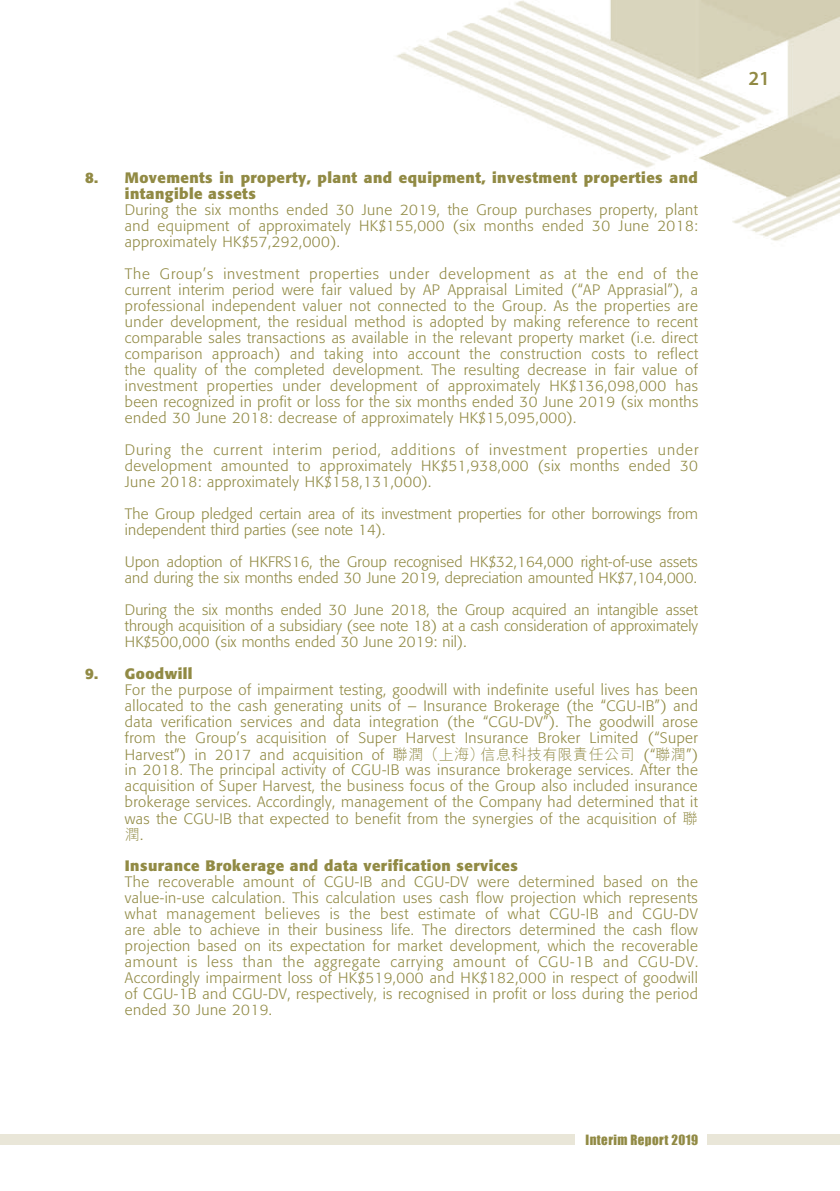
<style>
.page{position:relative;width:840px;height:1191px;background:#fff}
.page>*{position:absolute;margin:0;border:0;box-sizing:border-box;transform-origin:0 0}
.t1{font:600 20px "Myriad Pro";color:#918a44}
.t2{font:300 15px/16px "Formata";letter-spacing:.01em;color:#918a44;text-align:justify}
.t3{font:700 15px/16px "Formata";letter-spacing:.03em;color:#918a44}
.t4{font:300 15px "M Hei HK";color:#918a44}
.t5{font:13px "Impact";letter-spacing:.03em;color:#918a44}
.s1{font-family:"M Hei HK"}
.s2{font-family:"Formata"}
</style>
<div class="page">
<img style="left:396px;top:0;width:443px;height:241px">
<div style="left:706px;top:1134px;width:133px;height:10px;background:#e9e6d8"></div>
<div style="left:0;top:1134px;width:574px;height:10px;background:#e9e6d8"></div>
<p class="t3" style="left:125px;top:169px;width:574px;text-indent:-40px">8. Movements in property, plant and equipment, investment properties and intangible assets</p>
<p class="t2" style="left:125px;top:202px;width:574px">During the six months ended 30 June 2019, the Group purchases property, plant and equipment of approximately HK$155,000 (six months ended 30 June 2018: approximately HK$57,292,000).</p>
<p class="t2" style="left:125px;top:266px;width:574px">The Group’s investment properties under development as at the end of the current interim period were fair valued by AP Appraisal Limited (“AP Apprasial”), a professional independent valuer not connected to the Group. As the properties are under development, the residual method is adopted by making reference to recent comparable sales transactions as available in the relevant property market (i.e. direct comparison approach) and taking into account the construction costs to reflect the quality of the completed development. The resulting decrease in fair value of investment properties under development of approximately HK$136,098,000 has been recognized in profit or loss for the six months ended 30 June 2019 (six months ended 30 June 2018: decrease of approximately HK$15,095,000).</p>
<p class="t2" style="left:125px;top:442px;width:574px">During the current interim period, additions of investment properties under development amounted to approximately HK$51,938,000 (six months ended 30<br>June 2018: approximately HK$158,131,000).</p>
<p class="t2" style="left:125px;top:506px;width:574px">The Group pledged certain area of its investment properties for other borrowings from independent third parties (see note 14).</p>
<p class="t2" style="left:125px;top:554px;width:574px">Upon adoption of HKFRS16, the Group recognised HK$32,164,000 right-of-use assets and during the six months ended 30 June 2019, depreciation amounted HK$7,104,000.</p>
<p class="t2" style="left:125px;top:602px;width:574px">During the six months ended 30 June 2018, the Group acquired an intangible asset through acquisition of a subsidiary (see note 18) at a cash consideration of approximately HK$500,000 (six months ended 30 June 2019: nil).</p>
<p class="t3" style="left:85px;top:666px;width:109px">9. Goodwill</p>
<p class="t2" style="left:125px;top:682px;width:574px">For the purpose of impairment testing, goodwill with indefinite useful lives has been allocated to the cash generating units of – Insurance Brokerage (the “CGU-IB”) and data verification services and data integration (the “CGU-DV”). The goodwill arose from the Group’s acquisition of Super Harvest Insurance Broker Limited (“Super Harvest”) in 2017 and acquisition of <span class="s1">聯潤（上海）信息科技有限責任公司</span> (“<span class="s1">聯潤</span>”) in 2018. The principal activity of CGU-IB was insurance brokerage services. After the acquisition of Super Harvest, the business focus of the Group also included insurance brokerage services. Accordingly, management of the Company had determined that it was the CGU-IB that expected to benefit from the synergies of the acquisition of <span class="s1">聯</span></p>
<p class="t4" style="left:125px;top:824px;width:20px">潤<span class="s2">.</span></p>
<p class="t3" style="left:125px;top:858px;width:394px">Insurance Brokerage and data verification services</p>
<p class="t2" style="left:125px;top:874px;width:574px">The recoverable amount of CGU-IB and CGU-DV were determined based on the value-in-use calculation. This calculation uses cash flow projection which represents what management believes is the best estimate of what CGU-IB and CGU-DV are able to achieve in their business life. The directors determined the cash flow projection based on its expectation for market development, which the recoverable amount is less than the aggregate carrying amount of CGU-1B and CGU-DV.<br>Accordingly impairment loss of HK$519,000 and HK$182,000 in respect of goodwill of CGU-1B and CGU-DV, respectively, is recognised in profit or loss during the period ended 30 June 2019.</p>
<p class="t5" style="left:585px;top:1129px;width:114px">Interim Report 2019</p>
<h1 class="t1" style="left:748px;top:66px;width:23px">21</h1>
</div>
